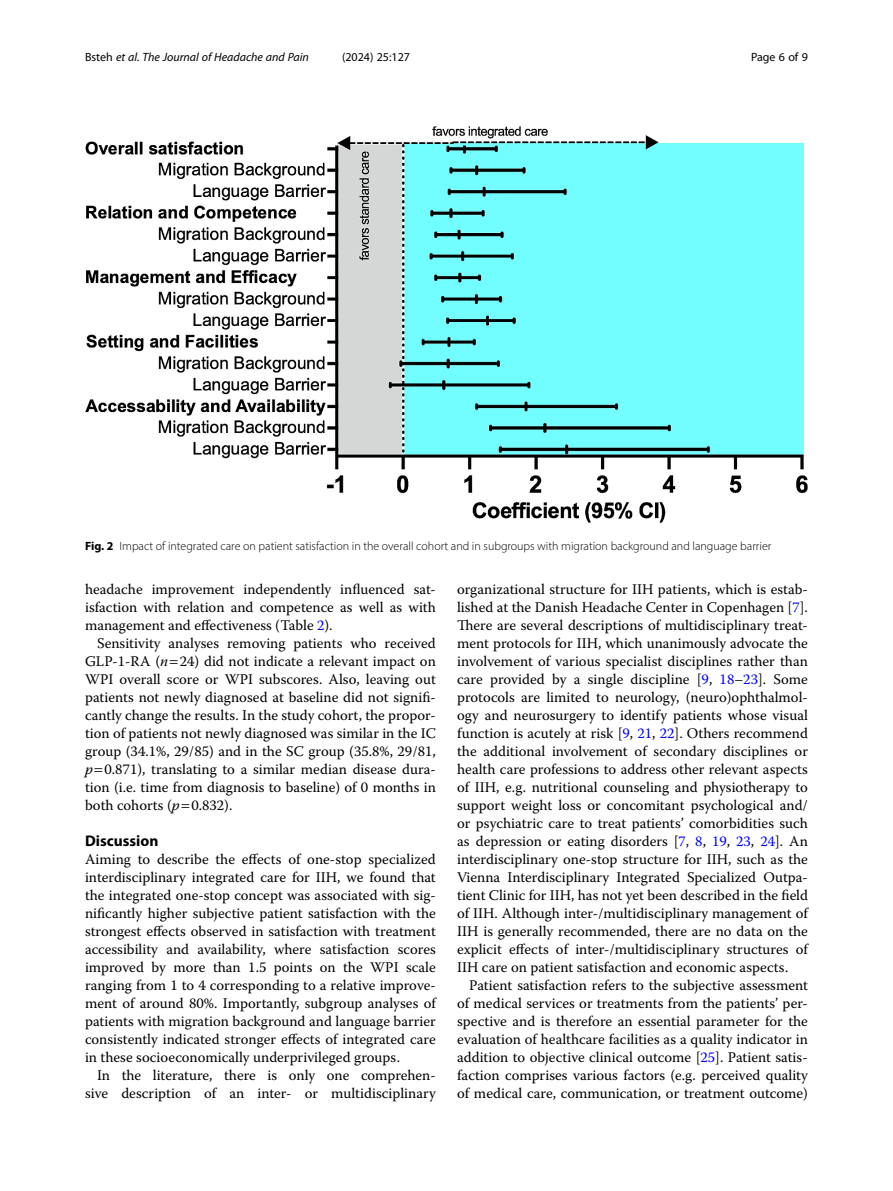
<style>
.page{position:relative;width:893px;height:1191px;background:#fff}
.page>*{position:absolute;margin:0;border:0;box-sizing:border-box;transform-origin:0 0}
.Head_1{font:700 15.45px "Myriad Pro";color:#000}
.Body_Text_Indent{font:14.7px/18px "Warnock Pro";color:#000;text-align:justify}
.Body_Text{font:14.7px/18px "Warnock Pro";color:#000;text-align:justify}
.Figure_Caption{font:300 12px "Myriad Pro";color:#000}
.t1{font:italic 12px "Myriad Pro";color:#000}
.t2{font:12px "Myriad Pro";color:#000}
.s1{font-style:normal}
.s2{font-weight:700}
.s3{color:#00f}
.s4{font-style:italic}
</style>
<div class="page">
<img style="left:85px;top:126px;width:723px;height:397px">
<p class="t1" style="left:85px;top:50px;width:225px"><span class="s1">Bsteh</span> et al. The Journal of Headache and Pain</p>
<p class="t2" style="left:342px;top:50px;width:70px">(2024) 25:127</p>
<p class="t2" style="left:751px;top:50px;width:58px">Page 6 of 9</p>
<p class="Figure_Caption" style="left:85px;top:538px;width:688px"><span class="s2">Fig. 2</span> Impact of integrated care on patient satisfaction in the overall cohort and in subgroups with migration background and language barrier</p>
<p class="Body_Text_Indent" style="left:85px;top:580px;width:352px">headache improvement independently influenced sat&shy;isfaction with relation and competence as well as with management and effectiveness (Table <span class="s3">2</span>).</p>
<p class="Body_Text_Indent" style="left:85px;top:634px;width:352px;text-indent:12px">Sensitivity analyses removing patients who received GLP-1-RA (<span class="s4">n</span> 24) did not indicate a relevant impact on WPI overall score or WPI subscores. Also, leaving out patients not newly diagnosed at baseline did not signifi&shy;cantly change the results. In the study cohort, the propor&shy;tion of patients not newly diagnosed was similar in the IC group (34.1%, 29/85) and in the SC group (35.8%, 29/81, <span class="s4">p</span> 0.871), translating to a similar median disease dura&shy;tion (i.e. time from diagnosis to baseline) of 0 months in both cohorts (<span class="s4">p</span> 0.832).</p>
<p class="Head_1" style="left:85px;top:831px;width:75px">Discussion</p>
<p class="Body_Text" style="left:85px;top:850px;width:352px">Aiming to describe the effects of one-stop specialized interdisciplinary integrated care for IIH, we found that the integrated one-stop concept was associated with sig&shy;nificantly higher subjective patient satisfaction with the strongest effects observed in satisfaction with treatment accessibility and availability, where satisfaction scores improved by more than 1.5 points on the WPI scale ranging from 1 to 4 corresponding to a relative improve&shy;ment of around 80%. Importantly, subgroup analyses of patients with migration background and language barrier consistently indicated stronger effects of integrated care in these socioeconomically underprivileged groups.</p>
<p class="Body_Text_Indent" style="left:85px;top:1066px;width:352px;text-align:right">In the literature, there is only one comprehen&shy;sive description of an inter- or multidisciplinary</p>
<p class="Body_Text_Indent" style="left:457px;top:580px;width:352px">organizational structure for IIH patients, which is estab&shy;lished at the Danish Headache Center in Copenhagen [<span class="s3">7</span>].<br>There are several descriptions of multidisciplinary treat&shy;ment protocols for IIH, which unanimously advocate the involvement of various specialist disciplines rather than care provided by a single discipline [<span class="s3">9</span>, <span class="s3">18</span>–<span class="s3">23</span>]. Some protocols are limited to neurology, (neuro)ophthalmol&shy;ogy and neurosurgery to identify patients whose visual function is acutely at risk [<span class="s3">9</span>, <span class="s3">21</span>, <span class="s3">22</span>]. Others recommend the additional involvement of secondary disciplines or health care professions to address other relevant aspects of IIH, e.g. nutritional counseling and physiotherapy to support weight loss or concomitant psychological and/ or psychiatric care to treat patients’ comorbidities such as depression or eating disorders [<span class="s3">7</span>, <span class="s3">8</span>, <span class="s3">19</span>, <span class="s3">23</span>, <span class="s3">24</span>]. An interdisciplinary one-stop structure for IIH, such as the Vienna Interdisciplinary Integrated Specialized Outpa&shy;tient Clinic for IIH, has not yet been described in the field of IIH. Although inter-/multidisciplinary management of IIH is generally recommended, there are no data on the explicit effects of inter-/multidisciplinary structures of IIH care on patient satisfaction and economic aspects.</p>
<p class="Body_Text_Indent" style="left:457px;top:976px;width:352px;text-indent:12px">Patient satisfaction refers to the subjective assessment of medical services or treatments from the patients’ per&shy;spective and is therefore an essential parameter for the evaluation of healthcare facilities as a quality indicator in addition to objective clinical outcome [<span class="s3">25</span>]. Patient satis&shy;faction comprises various factors (e.g. perceived quality of medical care, communication, or treatment outcome)</p>
</div>
